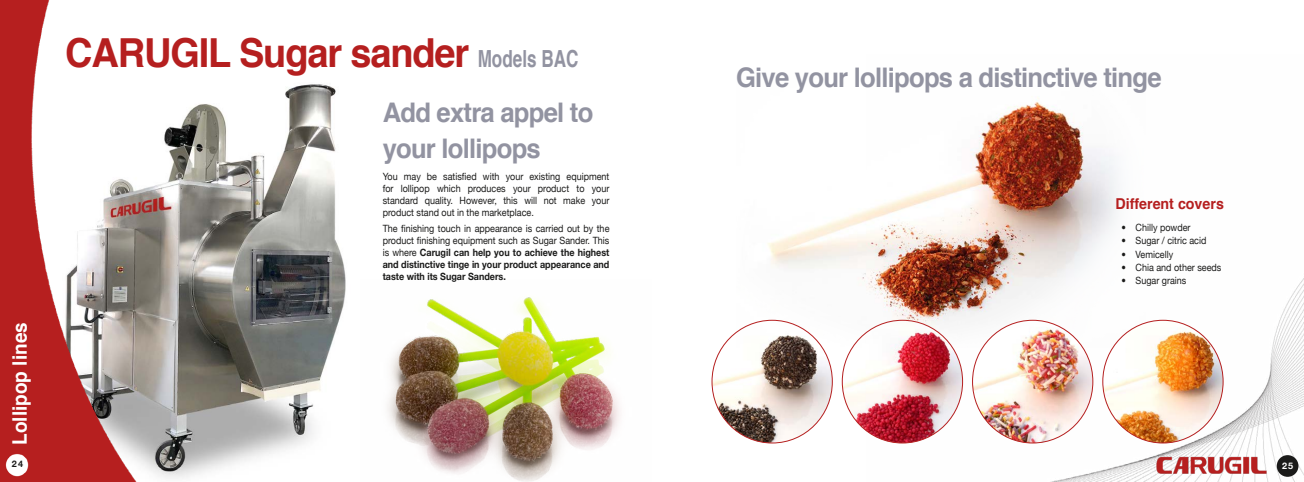
<style>
.page{position:relative;width:1304px;height:482px;background:#fff}
.page>*{position:absolute;margin:0;border:0;box-sizing:border-box;transform-origin:0 0}
.t1{font:700 40px "Helvetica";letter-spacing:-.03em;color:#b51f1f;scale:.95 1}
.t2{font:700 27px/36px "Helvetica";letter-spacing:-.03em;color:#9293a1;scale:.95 1}
.t3{font:700 20px "Helvetica";color:#fff;scale:.95 1}
.t4{font:700 15px "Helvetica";color:#b51f1f;scale:.95 1}
.t5{font:10px/12px "Helvetica Neue";color:#1b1b1a;text-align:justify;scale:.9 1}
.t6{font:700 10px/12px "Helvetica Neue";color:#1b1b1a;text-align:justify;scale:.9 1}
.t7{font:700 9px "Helvetica Neue";color:#1b1b1a}
.t8{font:700 9px "Helvetica Neue";color:#fff}
.s1{font-size:23.6px;color:#9293a1}
.s2{font-weight:400}
.s3{font-weight:300}
</style>
<div class="page">
<img style="left:895px;top:278px;width:409px;height:204px">
<img style="left:0;top:0;width:346px;height:482px">
<div style="left:1277px;top:455px;width:21px;height:22px;background:#1b1b1a;border-radius:50%"></div>
<img style="left:1154px;top:455px;width:115px;height:22px">
<img style="left:387px;top:297px;width:232px;height:185px">
<img style="left:767px;top:97px;width:378px;height:250px">
<img style="left:1103px;top:320px;width:120px;height:123px">
<img style="left:973px;top:320px;width:120px;height:123px">
<img style="left:842px;top:320px;width:121px;height:123px">
<img style="left:713px;top:320px;width:119px;height:123px">
<p class="t3" style="left:4px;top:445px;width:130px;rotate:-90deg">Lollipop lines</p>
<p class="t1" style="left:65px;top:20px;width:542px">CARUGIL Sugar sander <span class="s1">Models BAC</span></p>
<p class="t2" style="left:383px;top:95px;width:223px">Add extra appel to your lollipops</p>
<p class="t5" style="left:383px;top:171px;width:253px">You may be satisfied with your existing equipment for lollipop which produces your product to your standard quality. However, this will not make your product stand out in the marketplace.</p>
<p class="t6" style="left:383px;top:223px;width:253px"><span class="s2">The finishing touch in appearance is carried out by the product finishing equipment such as Sugar Sander. This is where</span> Carugil can help you to achieve the highest and distinctive tinge in your product appearance and taste with its Sugar Sanders.</p>
<p class="t2" style="left:736px;top:60px;width:449px">Give your lollipops a distinctive tinge</p>
<p class="t4" style="left:1115px;top:191px;width:116px">Different covers</p>
<p class="t5" style="left:1121px;top:222px;width:78px"><span class="s3">•</span> Chilly powder</p>
<p class="t5" style="left:1121px;top:235px;width:96px"><span class="s3">•</span> Sugar / citric acid</p>
<p class="t5" style="left:1121px;top:248px;width:59px"><span class="s3">•</span> Vemicelly</p>
<p class="t5" style="left:1121px;top:262px;width:113px"><span class="s3">•</span> Chia and other seeds</p>
<p class="t5" style="left:1121px;top:275px;width:74px"><span class="s3">•</span> Sugar grains</p>
<p class="t7" style="left:12px;top:457px;width:13px">24</p>
<p class="t8" style="left:1282px;top:459px;width:13px">25</p>
</div>
